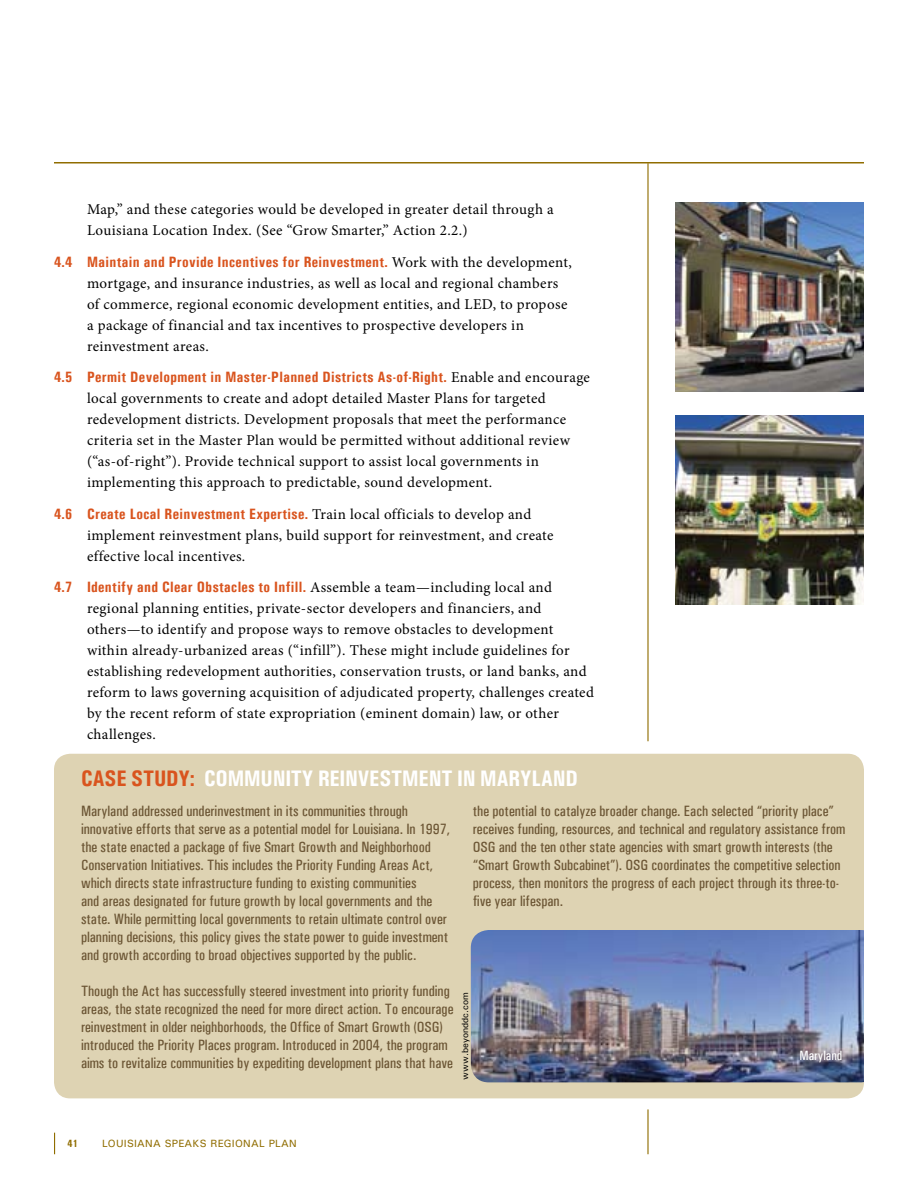
<style>
.page{position:relative;width:918px;height:1188px;background:#fff}
.page>*{position:absolute;margin:0;border:0;box-sizing:border-box;transform-origin:0 0}
.t1{font:700 condensed 22.5px "Univers";letter-spacing:-.01em;color:#fff}
.t2{font:500 condensed 15px/18px "Univers";color:#6c5635}
.t3{font:15px/21px "Minion Pro";letter-spacing:.025em;color:#000}
.t4{font:700 condensed 15px "Univers";letter-spacing:.025em;color:#d9541e}
.t5{font:500 condensed 13.5px "Univers";color:#fff}
.t6{font:500 10.5px "Univers";letter-spacing:.025em;color:#906d00}
.t7{font:700 condensed 10.5px "Univers";color:#906d00}
.t8{font:500 9px "Univers";color:#000}
.s1{font-family:"Minion Pro";font-weight:400;font-stretch:normal;color:#000}
.s2{color:#d9541e}
</style>
<div class="page">
<svg style="left:54px;top:1133px;width:1px;height:21px"></svg>
<hr style="left:647px;top:1109px;width:2px;height:45px;background:#906d00">
<hr style="left:647px;top:163px;width:2px;height:578px;background:#906d00">
<div style="left:54px;top:754px;width:810px;height:344px;background:#ded3b3;border-radius:16px"></div>
<img style="left:471px;top:930px;width:393px;height:152px">
<img style="left:675px;top:202px;width:189px;height:190px">
<img style="left:675px;top:416px;width:189px;height:188px">
<hr style="left:54px;top:162px;width:810px;height:2px;background:#906d00">
<p class="t3" style="left:87px;top:199px;width:468px">Map,” and these categories would be developed in greater detail through a<br>Louisiana Location Index. (See “Grow Smarter,” Action 2.2.)</p>
<p class="t4" style="left:54px;top:253px;width:519px">4.4 M aintain and Provide Incentives for Reinvestment. <span class="s1">Work with the development,</span></p>
<p class="t3" style="left:87px;top:273px;width:482px">mortgage, and insurance industries, as well as local and regional chambers of commerce, regional economic development entities, and LED, to propose a package of financial and tax incentives to prospective developers in reinvestment areas.</p>
<p class="t4" style="left:54px;top:368px;width:537px">4.5 Permit Development in Master-Planned Districts As-of-Right. <span class="s1">Enable and encourage</span></p>
<p class="t3" style="left:87px;top:388px;width:484px">local governments to create and adopt detailed Master Plans for targeted redevelopment districts. Development proposals that meet the performance criteria set in the Master Plan would be permitted without additional review (“as-of-right”). Provide technical support to assist local governments in implementing this approach to predictable, sound development.</p>
<p class="t4" style="left:54px;top:505px;width:479px">4.6 Create Local Reinvestment Expertise. <span class="s1">Train local officials to develop and</span></p>
<p class="t3" style="left:87px;top:525px;width:468px">implement reinvestment plans, build support for reinvestment, and create effective local incentives.</p>
<p class="t4" style="left:54px;top:578px;width:500px">4.7 I dentify and Clear Obstacles to Infill. <span class="s1">Assemble a team—including local and</span></p>
<p class="t3" style="left:87px;top:598px;width:509px">regional planning entities, private-sector developers and financiers, and others—to identify and propose ways to remove obstacles to development within already-urbanized areas (“infill”). These might include guidelines for establishing redevelopment authorities, conservation trusts, or land banks, and reform to laws governing acquisition of adjudicated property, challenges created by the recent reform of state expropriation (eminent domain) law, or other challenges.</p>
<h1 class="t1" style="left:81px;top:765px;width:499px"><span class="s2">Case Study:</span> community reinvestment in Maryland</h1>
<p class="t2" style="left:81px;top:802px;width:371px">Maryland addressed underinvestment in its communities through innovative efforts that serve as a potential model for Louisiana. In 1997, the state enacted a package of five Smart Growth and Neighborhood Conservation Initiatives. This includes the Priority Funding Areas Act, which directs state infrastructure funding to existing communities<br>and areas designated for future growth by local governments and the state. While permitting local governments to retain ultimate control over planning decisions, this policy gives the state power to guide investment and growth according to broad objectives supported by the public.</p>
<p class="t2" style="left:81px;top:982px;width:374px">Though the Act has successfully steered investment into priority funding areas, the state recognized the need for more direct action. To encourage reinvestment in older neighborhoods, the Office of Smart Growth (OSG) introduced the Priority Places program. Introduced in 2004, the program aims to revitalize communities by expediting development plans that have</p>
<p class="t2" style="left:473px;top:802px;width:374px">the potential to catalyze broader change. Each selected “priority place” receives funding, resources, and technical and regulatory assistance from OSG and the ten other state agencies with smart growth interests (the “Smart Growth Subcabinet”). OSG coordinates the competitive selection process, then monitors the progress of each project through its three-to&shy;five year lifespan.</p>
<p class="t8" style="left:459px;top:1080px;width:89px;rotate:-90deg">WWW.BEYONDDC.COM</p>
<p class="t5" style="left:800px;top:1048px;width:44px">Maryland</p>
<p class="t7" style="left:67px;top:1137px;width:12px">41</p>
<p class="t6" style="left:102px;top:1137px;width:196px">LOUISIANA SPEAKS REGIONAL PLAN</p>
</div>
